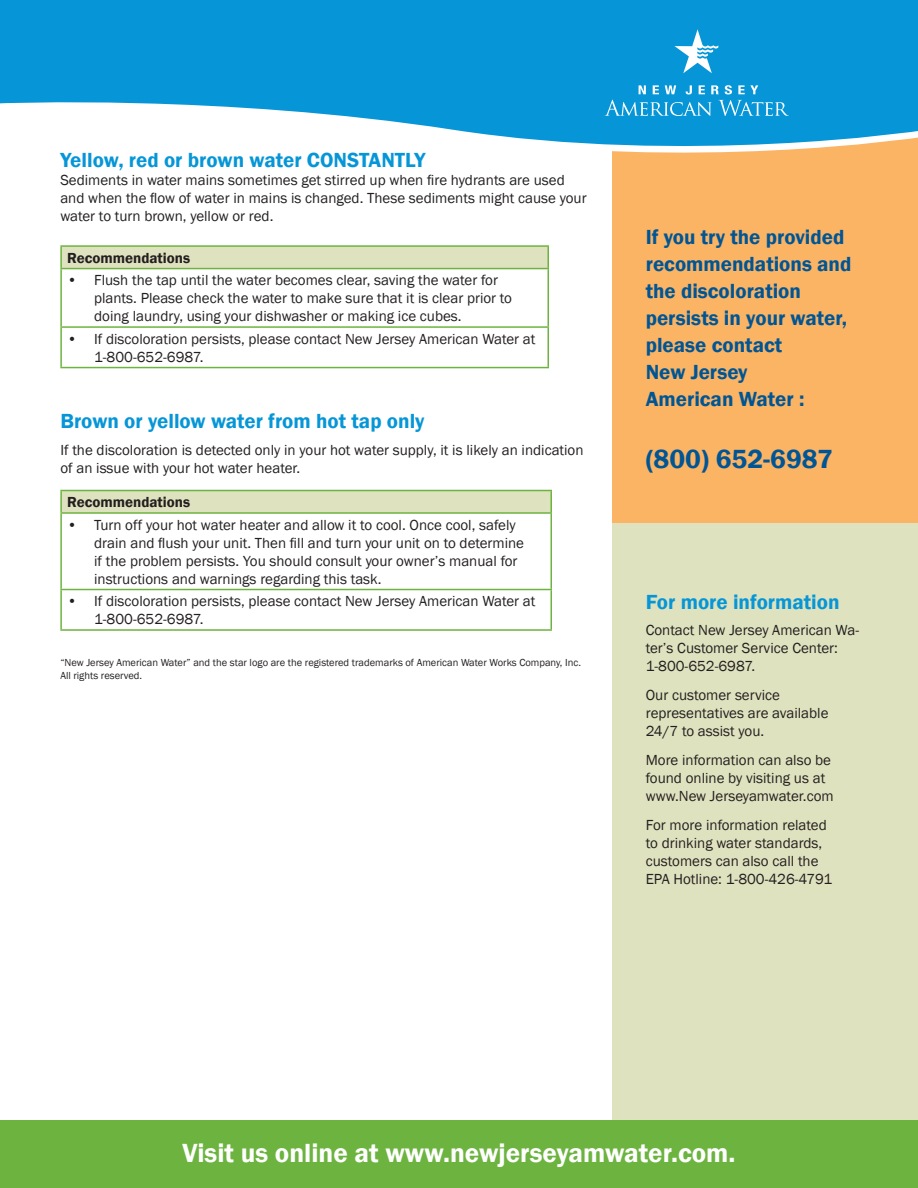
<style>
.page{position:relative;width:918px;height:1188px;background:#fff}
.page>*{position:absolute;margin:0;border:0;box-sizing:border-box;transform-origin:0 0}
.t1{font:600 27px "Franklin Gothic";color:#fff}
.t2{font:600 27px "Franklin Gothic";color:#005594}
.t3{font:600 21px/27px "Franklin Gothic";color:#005594}
.t4{font:600 21px "Franklin Gothic";color:#0696d7}
.t5{font:15px/18px "Franklin Gothic";color:#231f20}
.t6{font:600 15px "Franklin Gothic";color:#231f20}
.t7{font:10.5px/12.6px "Franklin Gothic";color:#231f20}
</style>
<div class="page">
<div style="left:613px;top:108px;width:305px;height:1045px;background:#dfe2be"></div>
<div style="left:613px;top:122px;width:305px;height:402px;background:#fbb364"></div>
<svg style="left:0;top:0;width:918px;height:166px;fill:#0696d7"></svg>
<svg style="left:605px;top:100px;width:107px;height:16px;background:#3bacdf"></svg>
<svg style="left:718px;top:100px;width:71px;height:16px"></svg>
<svg style="left:639px;top:85px;width:7px;height:9px"></svg>
<svg style="left:653px;top:85px;width:6px;height:9px"></svg>
<svg style="left:665px;top:85px;width:11px;height:9px"></svg>
<svg style="left:686px;top:85px;width:6px;height:9px"></svg>
<svg style="left:699px;top:85px;width:6px;height:9px"></svg>
<svg style="left:711px;top:85px;width:8px;height:9px"></svg>
<svg style="left:725px;top:85px;width:7px;height:9px"></svg>
<svg style="left:738px;top:85px;width:20px;height:9px"></svg>
<svg style="left:674px;top:29px;width:44px;height:44px"></svg>
<div style="left:0;top:1121px;width:918px;height:67px;background:#6cb43f"></div>
<div style="left:61px;top:246px;width:487px;height:23px;background:#dfe2be"></div>
<hr style="left:60px;top:245px;width:489px;height:2px;background:#6cb43f">
<hr style="left:60px;top:247px;width:2px;height:21px;background:#6cb43f">
<svg style="left:548px;top:247px;width:1px;height:21px"></svg>
<hr style="left:60px;top:268px;width:489px;height:1px;background:#6cb43f">
<hr style="left:60px;top:269px;width:2px;height:57px;background:#6cb43f">
<hr style="left:548px;top:269px;width:1px;height:57px;background:#6cb43f">
<hr style="left:60px;top:326px;width:489px;height:2px;background:#6cb43f">
<hr style="left:60px;top:328px;width:2px;height:39px;background:#6cb43f">
<hr style="left:548px;top:328px;width:1px;height:39px;background:#6cb43f">
<hr style="left:60px;top:367px;width:489px;height:1px;background:#6cb43f">
<div style="left:61px;top:491px;width:490px;height:22px;background:#dfe2be"></div>
<hr style="left:60px;top:490px;width:492px;height:1px;background:#6cb43f">
<hr style="left:60px;top:491px;width:2px;height:21px;background:#6cb43f">
<hr style="left:550px;top:491px;width:2px;height:21px;background:#6cb43f">
<hr style="left:60px;top:512px;width:492px;height:2px;background:#6cb43f">
<hr style="left:60px;top:514px;width:2px;height:75px;background:#6cb43f">
<hr style="left:550px;top:514px;width:2px;height:75px;background:#6cb43f">
<hr style="left:60px;top:589px;width:492px;height:1px;background:#6cb43f">
<hr style="left:60px;top:590px;width:2px;height:39px;background:#6cb43f">
<hr style="left:550px;top:590px;width:2px;height:39px;background:#6cb43f">
<hr style="left:60px;top:629px;width:492px;height:2px;background:#6cb43f">
<h2 class="t4" style="left:60px;top:147px;width:367px">Yellow, red or brown water CONSTANTLY</h2>
<p class="t5" style="left:60px;top:172px;width:528px">Sediments in water mains sometimes get stirred up when fire hydrants are used and when the flow of water in mains is changed. These sediments might cause your water to turn brown, yellow or red.</p>
<p class="t6" style="left:67px;top:248px;width:125px">Recommendations</p>
<p class="t5" style="left:94px;top:271px;width:419px;text-indent:-27px">• Flush the tap until the water becomes clear, saving the water for plants. Please check the water to make sure that it is clear prior to doing laundry, using your dishwasher or making ice cubes.</p>
<p class="t5" style="left:94px;top:330px;width:443px;text-indent:-27px">• If discoloration persists, please contact New Jersey American Water at<br>1-800-652-6987.</p>
<h2 class="t4" style="left:60px;top:408px;width:366px">Brown or yellow water from hot tap only</h2>
<p class="t5" style="left:60px;top:441px;width:525px">If the discoloration is detected only in your hot water supply, it is likely an indication of an issue with your hot water heater.</p>
<p class="t6" style="left:67px;top:493px;width:125px">Recommendations</p>
<p class="t5" style="left:94px;top:516px;width:432px;text-indent:-27px">• Turn off your hot water heater and allow it to cool. Once cool, safely drain and flush your unit. Then fill and turn your unit on to determine if the problem persists. You should consult your owner’s manual for instructions and warnings regarding this task.</p>
<p class="t5" style="left:94px;top:592px;width:443px;text-indent:-27px">• If discoloration persists, please contact New Jersey American Water at<br>1-800-652-6987.</p>
<p class="t7" style="left:60px;top:657px;width:522px">“New Jersey American Water” and the star logo are the registered trademarks of American Water Works Company, Inc.<br>All rights reserved.</p>
<h2 class="t3" style="left:646px;top:224px;width:207px">If you try the provided recommendations and the discoloration persists in your water, please contact<br>New Jersey<br>American Water :</h2>
<h1 class="t2" style="left:646px;top:443px;width:189px">(800) 652-6987</h1>
<h2 class="t4" style="left:646px;top:589px;width:195px">For more information</h2>
<p class="t5" style="left:646px;top:621px;width:215px">Contact New Jersey American Wa&shy;ter’s Customer Service Center:<br>1-800-652-6987.</p>
<p class="t5" style="left:646px;top:686px;width:184px">Our customer service representatives are available<br>24/7 to assist you.</p>
<p class="t5" style="left:646px;top:751px;width:189px">More information can also be found online by visiting us at www.New Jerseyamwater.com</p>
<p class="t5" style="left:646px;top:816px;width:188px">For more information related to drinking water standards, customers can also call the<br>EPA Hotline: 1-800-426-4791</p>
<h1 class="t1" style="left:182px;top:1136px;width:555px">Visit us online at www.newjerseyamwater.com.</h1>
</div>
